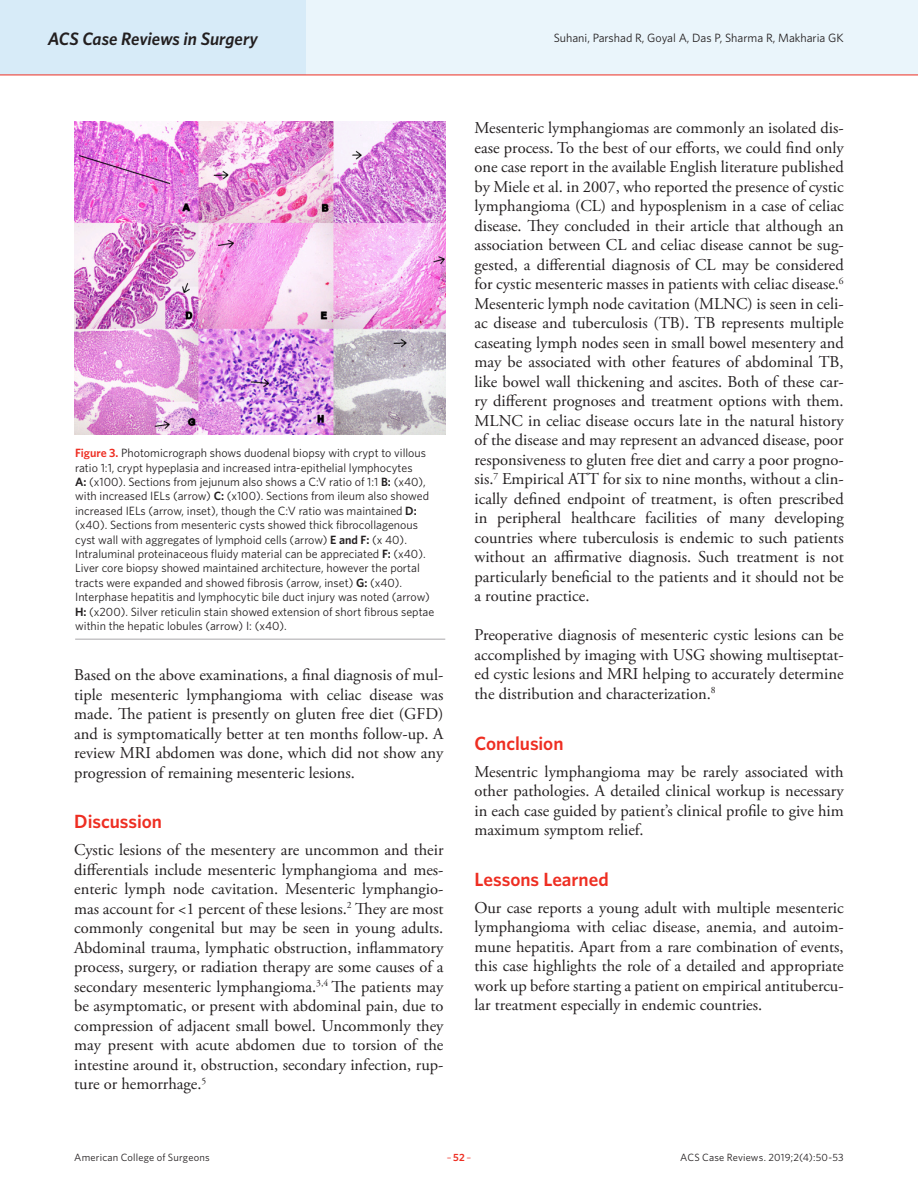
<style>
.page{position:relative;width:918px;height:1188px;background:#fff}
.page>*{position:absolute;margin:0;border:0;box-sizing:border-box;transform-origin:0 0}
.Article_Subhead{font:600 19.2px "Whitney";color:#ee2e22}
.t1{font:italic 600 18px "Whitney";letter-spacing:-.005em;color:#231f20}
.Article_Body_no_inde{font:16.5px/19.5px "Adobe Garamond Pro";color:#231f20;text-align:justify}
.Caption_New{font:12px/14.4px "Whitney";color:#231f20}
.t2{font:10.5px "Whitney";letter-spacing:.02em;color:#231f20}
.t3{font:10.5px "Whitney";color:#ee2e22}
.s1{font-weight:600;color:#ee2e22}
.s2{font-weight:600}
</style>
<div class="page">
<div style="left:0;top:0;width:918px;height:75px;background:#eaf5fb"></div>
<div style="left:0;top:0;width:306px;height:75px;background:#d7ebf8"></div>
<hr style="left:0;top:75px;width:918px;height:1px;background:#ee2e22">
<hr style="left:75px;top:639px;width:370px;height:1px;background:#a9a8aa">
<img style="left:74px;top:122px;width:371px;height:312px">
<p class="t1" style="left:48px;top:26px;width:212px">ACS Case Reviews in Surgery</p>
<p class="Caption_New" style="left:554px;top:31px;width:292px">Suhani, Parshad R, Goyal A, Das P, Sharma R, Makharia GK</p>
<p class="Caption_New" style="left:75px;top:446px;width:361px"><span class="s1">Figure 3.</span> Photomicrograph shows duodenal biopsy with crypt to villous ratio 1:1, crypt hypeplasia and increased intra-epithelial lymphocytes<br><span class="s2">A:</span> (x100). Sections from jejunum also shows a C:V ratio of 1:1 <span class="s2">B:</span> (x40), with increased IELs (arrow) <span class="s2">C:</span> (x100). Sections from ileum also showed increased IELs (arrow, inset), though the C:V ratio was maintained <span class="s2">D: </span>(x40). Sections from mesenteric cysts showed thick fibrocollagenous cyst wall with aggregates of lymphoid cells (arrow) <span class="s2">E and F:</span> (x 40).<br>Intraluminal proteinaceous fluidy material can be appreciated <span class="s2">F:</span> (x40).<br>Liver core biopsy showed maintained architecture, however the portal tracts were expanded and showed fibrosis (arrow, inset) <span class="s2">G:</span> (x40).<br>Interphase hepatitis and lymphocytic bile duct injury was noted (arrow)<br><span class="s2">H:</span> (x200). Silver reticulin stain showed extension of short fibrous septae within the hepatic lobules (arrow) I: (x40).</p>
<p class="Article_Body_no_inde" style="left:74px;top:666px;width:371px">Based on the above examinations, a final diagnosis of mul&shy;tiple mesenteric lymphangioma with celiac disease was made. The patient is presently on gluten free diet (GFD) and is symptomatically better at ten months follow-up. A review MRI abdomen was done, which did not show any progression of remaining mesenteric lesions.</p>
<p class="Article_Subhead" style="left:74px;top:809px;width:89px">Discussion</p>
<p class="Article_Body_no_inde" style="left:74px;top:841px;width:371px">Cystic lesions of the mesentery are uncommon and their differentials include mesenteric lymphangioma and mes&shy;enteric lymph node cavitation. Mesenteric lymphangio&shy;mas account for &lt;1 percent of these lesions.<sup>2</sup> They are most commonly congenital but may be seen in young adults.<br>Abdominal trauma, lymphatic obstruction, inflammatory process, surgery, or radiation therapy are some causes of a secondary mesenteric lymphangioma.<sup>3,4</sup> The patients may be asymptomatic, or present with abdominal pain, due to compression of adjacent small bowel. Uncommonly they may present with acute abdomen due to torsion of the intestine around it, obstruction, secondary infection, rup&shy;ture or hemorrhage.<sup>5</sup></p>
<p class="Article_Body_no_inde" style="left:475px;top:119px;width:371px">Mesenteric lymphangiomas are commonly an isolated dis&shy;ease process. To the best of our efforts, we could find only one case report in the available English literature published by Miele et al. in 2007, who reported the presence of cystic lymphangioma (CL) and hyposplenism in a case of celiac disease. They concluded in their article that although an association between CL and celiac disease cannot be sug&shy;gested, a differential diagnosis of CL may be considered for cystic mesenteric masses in patients with celiac disease.<sup>6</sup></p>
<p class="Article_Body_no_inde" style="left:475px;top:295px;width:371px">Mesenteric lymph node cavitation (MLNC) is seen in celi&shy;ac disease and tuberculosis (TB). TB represents multiple caseating lymph nodes seen in small bowel mesentery and may be associated with other features of abdominal TB, like bowel wall thickening and ascites. Both of these car&shy;ry different prognoses and treatment options with them.<br>MLNC in celiac disease occurs late in the natural history of the disease and may represent an advanced disease, poor responsiveness to gluten free diet and carry a poor progno&shy;sis.<sup>7</sup> Empirical ATT for six to nine months, without a clin&shy;ically defined endpoint of treatment, is often prescribed in peripheral healthcare facilities of many developing countries where tuberculosis is endemic to such patients without an affirmative diagnosis. Such treatment is not particularly beneficial to the patients and it should not be a routine practice.</p>
<p class="Article_Body_no_inde" style="left:475px;top:626px;width:371px">Preoperative diagnosis of mesenteric cystic lesions can be accomplished by imaging with USG showing multiseptat&shy;ed cystic lesions and MRI helping to accurately determine the distribution and characterization.<sup>8</sup></p>
<p class="Article_Subhead" style="left:475px;top:730px;width:91px">Conclusion</p>
<p class="Article_Body_no_inde" style="left:475px;top:762px;width:371px">Mesentric lymphangioma may be rarely associated with other pathologies. A detailed clinical workup is necessary in each case guided by patient’s clinical profile to give him maximum symptom relief.</p>
<p class="Article_Subhead" style="left:475px;top:866px;width:136px">Lessons Learned</p>
<p class="Article_Body_no_inde" style="left:475px;top:899px;width:371px">Our case reports a young adult with multiple mesenteric lymphangioma with celiac disease, anemia, and autoim&shy;mune hepatitis. Apart from a rare combination of events, this case highlights the role of a detailed and appropriate work up before starting a patient on empirical antitubercu&shy;lar treatment especially in endemic countries.</p>
<p class="t2" style="left:74px;top:1150px;width:137px">American College of Surgeons</p>
<p class="t3" style="left:447px;top:1150px;width:26px">–<span class="s2">52</span>–</p>
<p class="t2" style="left:680px;top:1150px;width:165px">ACS Case Reviews. 2019;2(4):50-53</p>
</div>
